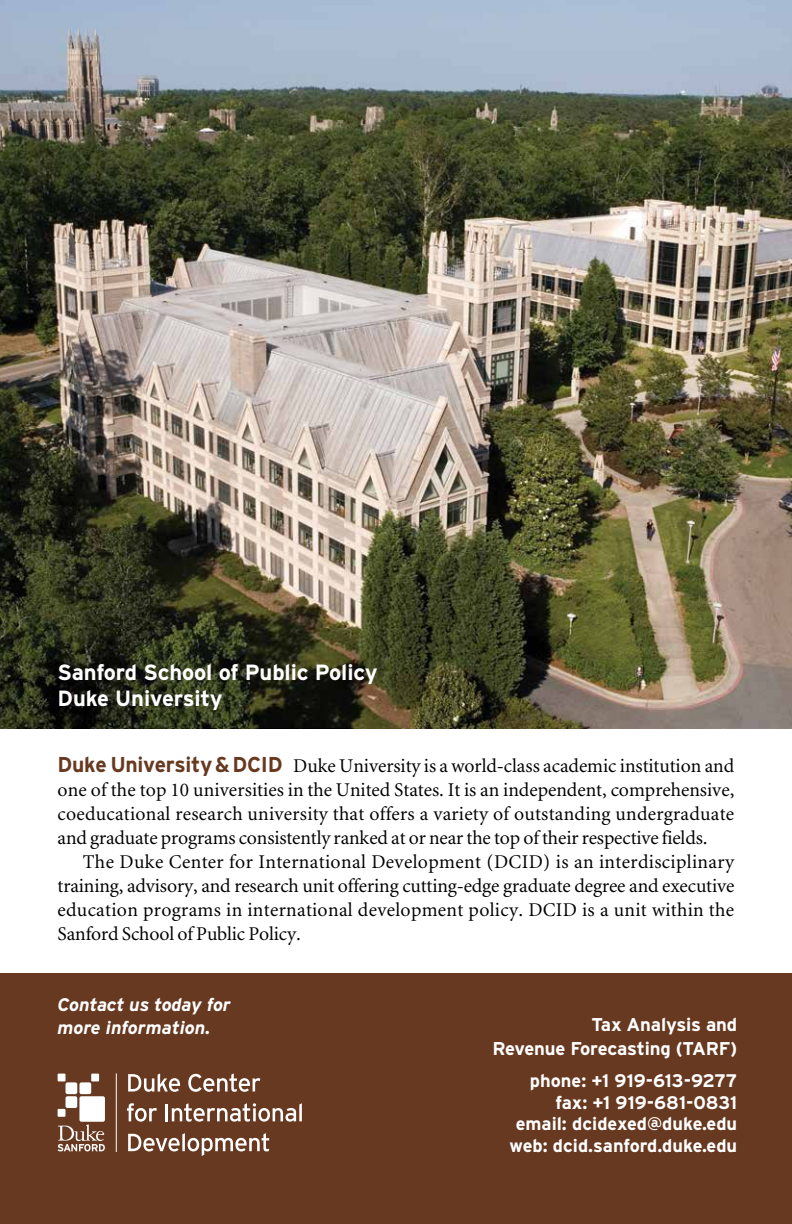
<style>
.page{position:relative;width:792px;height:1224px;background:#fff}
.page>*{position:absolute;margin:0;border:0;box-sizing:border-box;transform-origin:0 0}
.t1{font:700 22px/26.4px "Interstate";letter-spacing:-.005em;color:#fff}
.t2{font:19.6px/24px "Minion MM 367 585 9";letter-spacing:-.005em;color:#000;text-align:justify}
.t3{font:700 18.4px/24px "Interstate";letter-spacing:-.01em;color:#fff;text-align:right}
.t4{font:700 18.2px/21.4px "Interstate";color:#fff;text-align:right}
.t5{font:italic 700 18.2px/23.8px "Interstate";letter-spacing:-.01em;color:#fff}
.s1{font-family:"Interstate";font-weight:700;font-size:21.6px;color:#673921}
</style>
<div class="page">
<div style="left:0;top:973px;width:792px;height:251px;background:#673921"></div>
<img style="left:0;top:0;width:792px;height:728px">
<svg style="left:58px;top:1124px;width:47px;height:27px"></svg>
<div style="left:79px;top:1082px;width:12px;height:12px;background:#fff;border-radius:2px"></div>
<div style="left:66px;top:1082px;width:11px;height:12px;background:#fff;border-radius:2px"></div>
<div style="left:66px;top:1096px;width:11px;height:12px;background:#fff;border-radius:2px"></div>
<div style="left:79px;top:1096px;width:26px;height:26px;background:#fff;border-radius:2px"></div>
<div style="left:58px;top:1109px;width:7px;height:8px;background:#fff"></div>
<div style="left:58px;top:1074px;width:8px;height:7px;background:#fff"></div>
<div style="left:91px;top:1074px;width:8px;height:7px;background:#fff"></div>
<svg style="left:128px;top:1073px;width:52px;height:19px"></svg>
<svg style="left:188px;top:1073px;width:72px;height:19px"></svg>
<svg style="left:127px;top:1103px;width:30px;height:19px"></svg>
<svg style="left:166px;top:1103px;width:136px;height:19px"></svg>
<svg style="left:128px;top:1133px;width:141px;height:23px"></svg>
<hr style="left:116px;top:1073px;width:1px;height:79px;background:#fff">
<p class="t1" style="left:58px;top:659px;width:322px">Sanford School of Public Policy<br>Duke University</p>
<p class="t2" style="left:58px;top:754px;width:678px"><span class="s1">Duke University &amp; DCID</span> Duke University is a world-class academic institution and one of the top 10 universities in the United States. It is an independent, comprehensive, coeducational research university that offers a variety of outstanding undergraduate and graduate programs consistently ranked at or near the top of their respective fields.</p>
<p class="t2" style="left:58px;top:850px;width:678px;text-indent:25px">The Duke Center for International Development (DCID) is an interdisciplinary training, advisory, and research unit offering cutting-edge graduate degree and executive education programs in international development policy. DCID is a unit within the Sanford School of Public Policy.</p>
<p class="t5" style="left:58px;top:992px;width:175px">Contact us today for more information.</p>
<p class="t3" style="left:493px;top:1012px;width:246px">Tax Analysis and<br>Revenue Forecasting (TARF)</p>
<p class="t4" style="left:510px;top:1070px;width:229px">phone: +1 919-613-9277 fax: +1 919-681-0831 email: dcidexed@duke.edu web: dcid.sanford.duke.edu</p>
</div>
